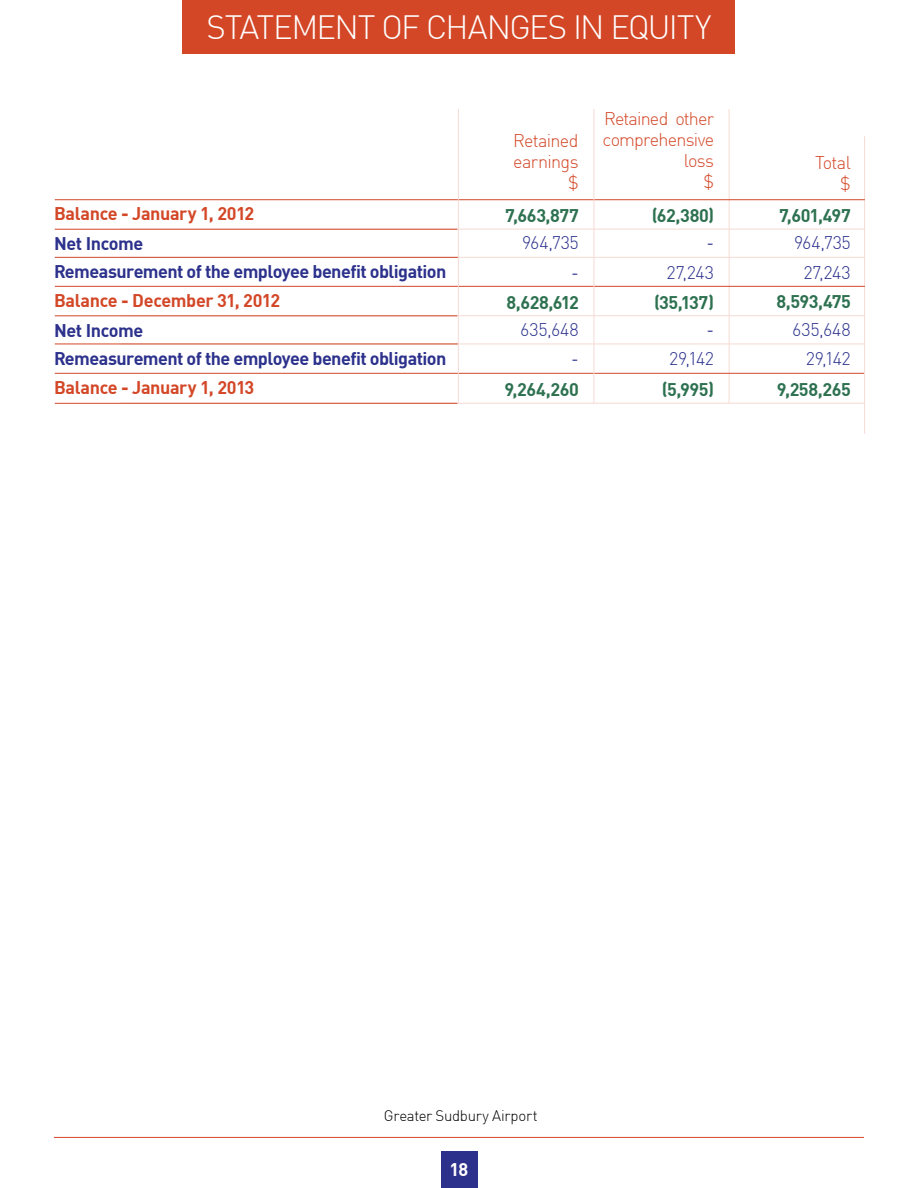
<style>
.page{position:relative;width:918px;height:1188px;background:#fff}
.page>*{position:absolute;margin:0;border:0;box-sizing:border-box;transform-origin:0 0}
.t1{font:300 33px "DIN";letter-spacing:-.05em;color:#fff}
.t2{font:700 18px "DIN";letter-spacing:-.03em;color:#2c318c}
.t3{font:700 18px "DIN";letter-spacing:-.025em;color:#2d7150}
.t4{font:700 18px "DIN";letter-spacing:-.025em;color:#d34727}
.t5{font:300 18px "DIN";letter-spacing:-.015em;color:#2c318c}
.t6{font:300 18px/21px "DIN";letter-spacing:-.045em;color:#d34727;text-align:right}
.t7{font:700 18px "DIN";color:#fff}
.t8{font:300 15px "DIN";letter-spacing:-.02em;color:#000}
</style>
<div class="page">
<div style="left:441px;top:1151px;width:36px;height:37px;background:#2c318c"></div>
<hr style="left:54px;top:1137px;width:810px;height:1px;background:#d34727">
<div style="left:183px;top:0;width:552px;height:54px;background:#d34727"></div>
<hr style="left:121px;top:257px;width:744px;height:1px;background:#f6dad4">
<hr style="left:121px;top:344px;width:744px;height:1px;background:#f6dad4">
<hr style="left:121px;top:229px;width:744px;height:1px;background:#f6dad4">
<hr style="left:121px;top:315px;width:744px;height:1px;background:#f6dad4">
<hr style="left:121px;top:403px;width:744px;height:1px;background:#f6dad4">
<hr style="left:729px;top:109px;width:1px;height:294px;background:#f6dad4">
<hr style="left:864px;top:136px;width:1px;height:298px;background:#f6dad4">
<hr style="left:55px;top:373px;width:809px;height:1px;background:#d34727">
<hr style="left:55px;top:257px;width:403px;height:1px;background:#d34727">
<hr style="left:55px;top:344px;width:403px;height:1px;background:#d34727">
<hr style="left:55px;top:229px;width:402px;height:1px;background:#d34727">
<hr style="left:55px;top:315px;width:402px;height:1px;background:#d34727">
<hr style="left:55px;top:403px;width:402px;height:1px;background:#d34727">
<hr style="left:55px;top:199px;width:810px;height:1px;background:#d34727">
<hr style="left:55px;top:286px;width:810px;height:1px;background:#d34727">
<hr style="left:594px;top:109px;width:1px;height:294px;background:#f6dad4">
<hr style="left:458px;top:109px;width:1px;height:294px;background:#f6dad4">
<h1 class="t1" style="left:207px;top:7px;width:506px">STATEMENT OF CHANGES IN EQUITY</h1>
<p class="t6" style="left:513px;top:130px;width:67px">Retained earnings $</p>
<p class="t6" style="left:603px;top:108px;width:113px">Retained other comprehensive loss<br>$</p>
<p class="t6" style="left:815px;top:151px;width:37px">Total $</p>
<p class="t4" style="left:54px;top:202px;width:202px">Balance - January 1, 2012</p>
<p class="t3" style="left:505px;top:204px;width:75px">7,663,877</p>
<p class="t3" style="left:652px;top:204px;width:64px">(62,380)</p>
<p class="t3" style="left:779px;top:204px;width:73px">7,601,497</p>
<p class="t2" style="left:54px;top:232px;width:91px">Net Income</p>
<p class="t5" style="left:522px;top:232px;width:58px">964,735</p>
<p class="t5" style="left:706px;top:232px;width:9px">-</p>
<p class="t5" style="left:794px;top:232px;width:58px">964,735</p>
<p class="t2" style="left:54px;top:260px;width:394px">Remeasurement of the employee benefit obligation</p>
<p class="t5" style="left:571px;top:261px;width:9px">-</p>
<p class="t5" style="left:667px;top:261px;width:49px">27,243</p>
<p class="t5" style="left:803px;top:261px;width:49px">27,243</p>
<p class="t4" style="left:54px;top:288px;width:228px">Balance - December 31, 2012</p>
<p class="t3" style="left:507px;top:290px;width:74px">8,628,612</p>
<p class="t3" style="left:654px;top:290px;width:61px">(35,137)</p>
<p class="t3" style="left:777px;top:290px;width:76px">8,593,475</p>
<p class="t2" style="left:54px;top:318px;width:91px">Net Income</p>
<p class="t5" style="left:520px;top:318px;width:60px">635,648</p>
<p class="t5" style="left:706px;top:318px;width:9px">-</p>
<p class="t5" style="left:792px;top:318px;width:60px">635,648</p>
<p class="t2" style="left:54px;top:346px;width:394px">Remeasurement of the employee benefit obligation</p>
<p class="t5" style="left:571px;top:348px;width:9px">-</p>
<p class="t5" style="left:669px;top:348px;width:46px">29,142</p>
<p class="t5" style="left:806px;top:348px;width:46px">29,142</p>
<p class="t4" style="left:54px;top:376px;width:202px">Balance - January 1, 2013</p>
<p class="t3" style="left:504px;top:378px;width:76px">9,264,260</p>
<p class="t3" style="left:662px;top:378px;width:54px">(5,995)</p>
<p class="t3" style="left:777px;top:378px;width:75px">9,258,265</p>
<p class="t8" style="left:384px;top:1106px;width:155px">Greater Sudbury Airport</p>
<p class="t7" style="left:450px;top:1158px;width:20px">18</p>
</div>
